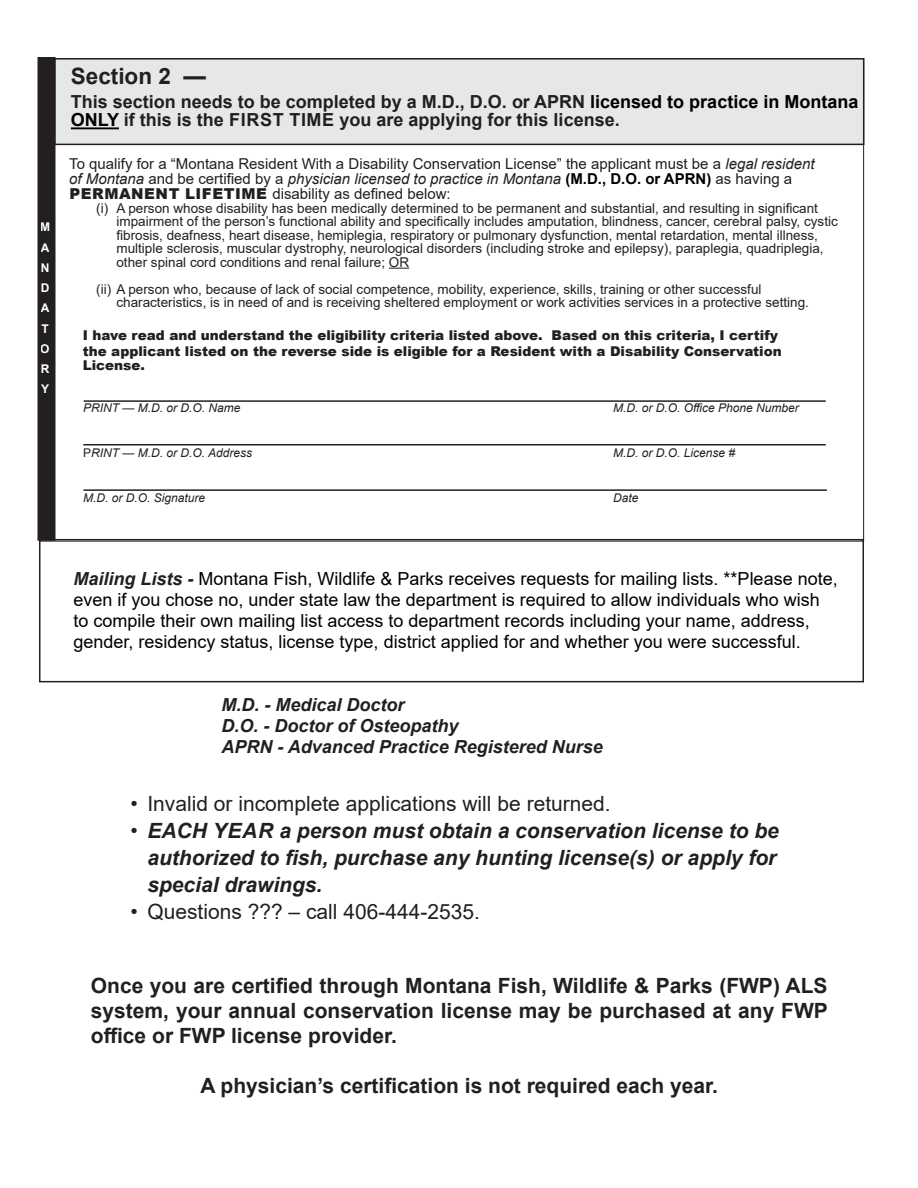
<style>
.page{position:relative;width:918px;height:1188px;background:#fff}
.page>*{position:absolute;margin:0;border:0;box-sizing:border-box;transform-origin:0 0}
.t1{font:700 22.5px "Arial";color:#231f20}
.t2{font:700 21px/25.2px "Arial";color:#231f20;text-align:justify}
.t3{font:italic 700 21px/27px "Arial";color:#231f20}
.t4{font:21px "Arial";color:#231f20}
.t5{font:18px/21px "Arial";color:#000}
.t6{font:700 18px/18px "Arial";color:#231f20}
.t7{font:italic 700 18px/21px "Arial";color:#231f20}
.t8{font:15px/15px "Arial";color:#231f20}
.t9{font:13.5px/13.5px "Arial";color:#231f20}
.t10{font:900 13.5px/16.5px "Arial";color:#231f20}
.t11{font:italic 12px "Arial";color:#231f20}
.t12{font:700 12px "Arial";color:#fff}
.s1{color:#000}
.s2{font-style:italic}
.s3{font-weight:700;color:#000}
.s4{font-weight:900}
.s5{font-style:normal}
.s6{font-weight:700;font-style:italic;color:#231f20}
.s7{font-weight:400;font-style:normal}
</style>
<div class="page">
<svg style="left:389px;top:268px;width:20px;height:1px"></svg>
<div style="left:55px;top:59px;width:809px;height:85px;background:#e6e7e9"></div>
<div style="left:54px;top:58px;width:810px;height:87px;border:2px solid #231f20"></div>
<hr style="left:71px;top:127px;width:48px;height:2px;background:#000">
<div style="left:39px;top:539px;width:825px;height:143px;border:2px solid #231f20"></div>
<hr style="left:83px;top:444px;width:743px;height:2px;background:#231f20">
<hr style="left:83px;top:489px;width:744px;height:2px;background:#231f20">
<hr style="left:84px;top:400px;width:742px;height:2px;background:#231f20">
<div style="left:38px;top:58px;width:17px;height:482px;background:#231f20"></div>
<div style="left:38px;top:57px;width:18px;height:484px;border:2px solid #231f20"></div>
<p class="t12" style="left:40px;top:219px;width:11px">M</p>
<p class="t12" style="left:41px;top:239px;width:10px">A</p>
<p class="t12" style="left:41px;top:259px;width:10px">N</p>
<p class="t12" style="left:41px;top:279px;width:10px">D</p>
<p class="t12" style="left:41px;top:300px;width:10px">A</p>
<p class="t12" style="left:41px;top:320px;width:9px">T</p>
<p class="t12" style="left:40px;top:340px;width:11px">O</p>
<p class="t12" style="left:41px;top:360px;width:10px">R</p>
<p class="t12" style="left:41px;top:381px;width:10px">Y</p>
<p class="t1" style="left:71px;top:61px;width:137px">Section 2 —</p>
<p class="t6" style="left:71px;top:93px;width:789px">This section needs to be completed by a M.D., D.O. or APRN <span class="s1">licensed to practice in Montana<br>ONLY</span> if this is the FIRST TIME you are applying for this license.</p>
<p class="t8" style="left:69px;top:156px;width:747px">To qualify for a “Montana Resident With a Disability Conservation License” the applicant must be a <span class="s2">legal resident of Montana</span> and be certified by a <span class="s2">physician licensed to practice in Montana</span> <span class="s3">(M.D., D.O. or APRN)</span> as having a<br><span class="s4">PERMANENT LIFETIME</span> disability as defined below:</p>
<p class="t9" style="left:116px;top:201px;width:723px;text-indent:-20px">(i) A person whose disability has been medically determined to be permanent and substantial, and resulting in significant impairment of the person’s functional ability and specifically includes amputation, blindness, cancer, cerebral palsy, cystic fibrosis, deafness, heart disease, hemiplegia, respiratory or pulmonary dysfunction, mental retardation, mental illness, multiple sclerosis, muscular dystrophy, neurological disorders (including stroke and epilepsy), paraplegia, quadriplegia, other spinal cord conditions and renal failure; OR</p>
<p class="t9" style="left:116px;top:282px;width:694px;text-indent:-20px">(ii) A person who, because of lack of social competence, mobility, experience, skills, training or other successful characteristics, is in need of and is receiving sheltered employment or work activities services in a protective setting.</p>
<p class="t10" style="left:83px;top:326px;width:701px">I have read and understand the eligibility criteria listed above. Based on this criteria, I certify the applicant listed on the reverse side is eligible for a Resident with a Disability Conservation</p>
<p class="t10" style="left:83px;top:356px;width:64px">License.</p>
<p class="t11" style="left:83px;top:400px;width:159px">PRINT — M.D. or D.O. Name</p>
<p class="t11" style="left:613px;top:400px;width:187px">M.D. or D.O. Office Phone Number</p>
<p class="t11" style="left:83px;top:445px;width:170px"><span class="s5">P</span>RINT — M.D. or D.O. Address</p>
<p class="t11" style="left:613px;top:445px;width:124px">M.D. or D.O. License #</p>
<p class="t11" style="left:83px;top:490px;width:124px">M.D. or D.O. Signature</p>
<p class="t11" style="left:613px;top:490px;width:27px">Date</p>
<p class="t5" style="left:74px;top:568px;width:766px"><span class="s6">Mailing Lists -</span> Montana Fish, Wildlife &amp; Parks receives requests for mailing lists. **Please note, even if you chose no, under state law the department is required to allow individuals who wish to compile their own mailing list access to department records including your name, address, gender, residency status, license type, district applied for and whether you were successful.</p>
<p class="t7" style="left:221px;top:694px;width:185px">M.D. - Medical Doctor</p>
<p class="t7" style="left:221px;top:715px;width:383px">D.O. - Doctor of Osteopathy<br>APRN - Advanced Practice Registered Nurse</p>
<p class="t4" style="left:130px;top:789px;width:482px">• Invalid or incomplete applications will be returned.</p>
<p class="t3" style="left:147px;top:818px;width:633px;text-indent:-17px"><span class="s7">•</span> EACH YEAR a person must obtain a conservation license to be authorized to fish, purchase any hunting license(s) or apply for special drawings.</p>
<p class="t4" style="left:130px;top:897px;width:351px">• Questions ??? – call 406-444-2535.</p>
<p class="t2" style="left:91px;top:973px;width:739px">Once you are certified through Montana Fish, Wildlife &amp; Parks (FWP) ALS system, your annual conservation license may be purchased at any FWP office or FWP license provider.</p>
<p class="t2" style="left:200px;top:1074px;width:519px">A physician’s certification is not required each year.</p>
</div>
